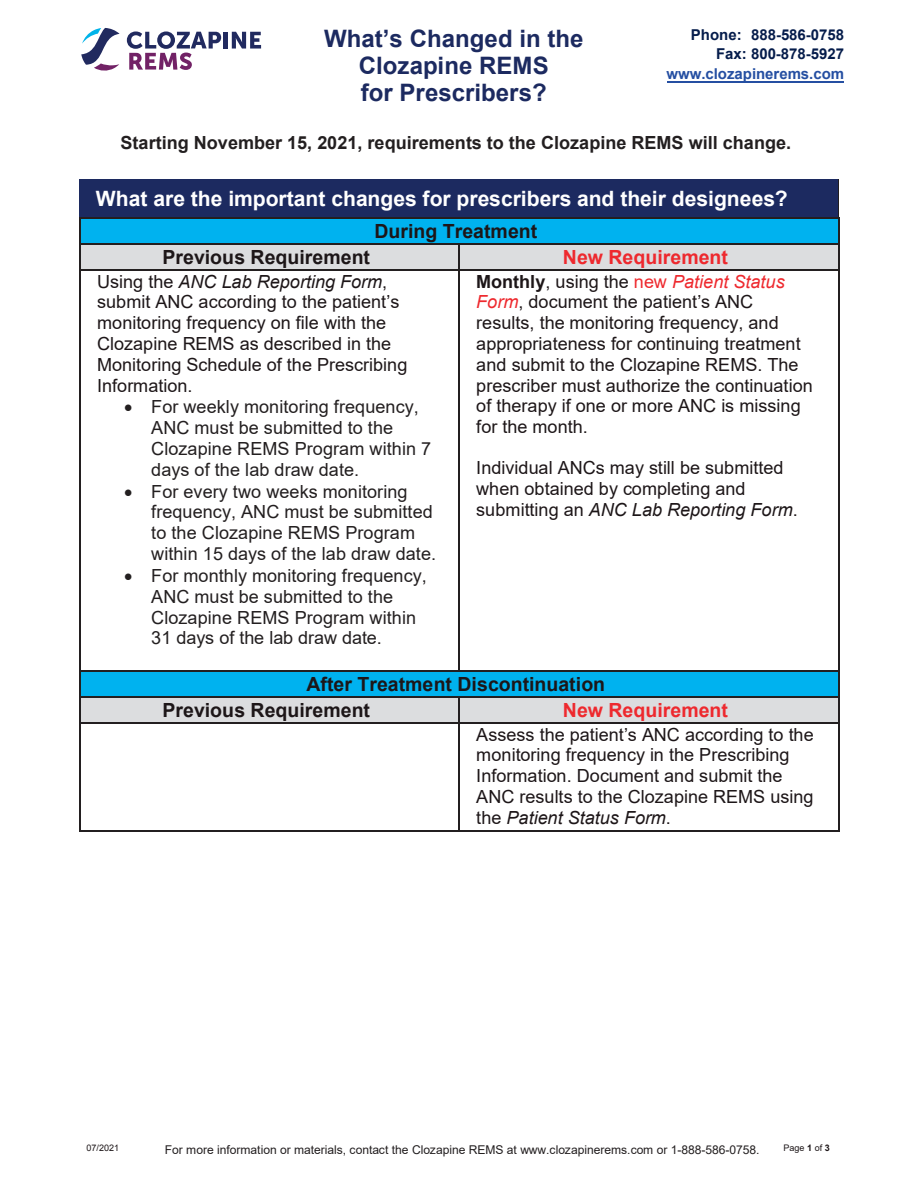
<style>
.page{position:relative;width:918px;height:1188px;background:#fff}
.page>*{position:absolute;margin:0;border:0;box-sizing:border-box;transform-origin:0 0}
.t1{font:700 24px/27.2px "Arial";color:#1c2a60;text-align:center}
.t2{font:700 21.15px "Arial";color:#fff}
.t3{font:700 19.5px/26px "Arial";color:#1d1618}
.t4{font:700 19.5px "Arial";color:#ee292e}
.t5{font:18px/20.7px "Arial";color:#1d1618}
.t6{font:18px/20.7px "Arial";letter-spacing:.005em;color:#231f20}
.t7{font:700 18px "Arial";color:#231f20}
.t8{font:700 15px/19.5px "Arial";color:#051c4b;text-align:right}
.t9{font:12.15px "Arial";letter-spacing:-.005em;color:#231f20}
.t10{font:9px "Arial";color:#1d1618}
.s1{color:#254fa2}
.s2{font-style:italic}
.s3{font-weight:700}
.s4{color:#ee292e}
.s5{font-style:italic;color:#ee292e}
</style>
<div class="page">
<hr style="left:224px;top:32px;width:4px;height:17px;background:#212a5f">
<svg style="left:232px;top:32px;width:29px;height:17px"></svg>
<svg style="left:127px;top:31px;width:94px;height:39px"></svg>
<svg style="left:81px;top:28px;width:39px;height:42px"></svg>
<hr style="left:685px;top:81px;width:165px;height:1px;background:#3854a4">
<div style="left:81px;top:179px;width:757px;height:38px;background:#1c2a60"></div>
<hr style="left:79px;top:179px;width:2px;height:38px;background:#1c2a60">
<hr style="left:838px;top:179px;width:1px;height:38px;background:#231f20">
<div style="left:81px;top:219px;width:757px;height:24px;background:#00b2ef"></div>
<hr style="left:81px;top:217px;width:757px;height:2px;background:#231f20">
<hr style="left:79px;top:219px;width:2px;height:24px;background:#231f20">
<div style="left:81px;top:245px;width:378px;height:24px;background:#dcdddf"></div>
<div style="left:460px;top:245px;width:378px;height:24px;background:#dcdddf"></div>
<hr style="left:81px;top:243px;width:378px;height:2px;background:#231f20">
<hr style="left:460px;top:243px;width:378px;height:2px;background:#231f20">
<hr style="left:79px;top:245px;width:2px;height:24px;background:#231f20">
<hr style="left:81px;top:269px;width:378px;height:2px;background:#231f20">
<svg style="left:459px;top:243px;width:1px;height:28px"></svg>
<hr style="left:460px;top:269px;width:378px;height:2px;background:#231f20">
<svg style="left:838px;top:217px;width:1px;height:54px"></svg>
<hr style="left:79px;top:271px;width:2px;height:399px;background:#231f20">
<hr style="left:459px;top:271px;width:1px;height:399px;background:#231f20">
<hr style="left:838px;top:271px;width:1px;height:399px;background:#231f20">
<div style="left:81px;top:672px;width:757px;height:24px;background:#00b2ef"></div>
<hr style="left:81px;top:670px;width:378px;height:1px;background:#231f20">
<hr style="left:460px;top:670px;width:378px;height:1px;background:#231f20">
<hr style="left:79px;top:671px;width:2px;height:25px;background:#231f20">
<div style="left:81px;top:698px;width:378px;height:24px;background:#dcdddf"></div>
<div style="left:460px;top:698px;width:378px;height:24px;background:#dcdddf"></div>
<hr style="left:81px;top:696px;width:378px;height:1px;background:#231f20">
<hr style="left:460px;top:696px;width:378px;height:1px;background:#231f20">
<hr style="left:79px;top:697px;width:2px;height:25px;background:#231f20">
<hr style="left:81px;top:722px;width:378px;height:2px;background:#231f20">
<svg style="left:459px;top:696px;width:1px;height:28px"></svg>
<hr style="left:460px;top:722px;width:378px;height:2px;background:#231f20">
<svg style="left:838px;top:670px;width:1px;height:54px"></svg>
<hr style="left:79px;top:724px;width:2px;height:107px;background:#231f20">
<hr style="left:81px;top:831px;width:378px;height:1px;background:#231f20">
<hr style="left:459px;top:724px;width:1px;height:107px;background:#231f20">
<hr style="left:460px;top:831px;width:378px;height:1px;background:#231f20">
<hr style="left:838px;top:724px;width:1px;height:107px;background:#231f20">
<hr style="left:667px;top:81px;width:177px;height:1px;background:#254fa2">
<div style="left:845px;top:76px;width:28px;height:11px;background:#fff"></div>
<p class="t8" style="left:667px;top:25px;width:179px">Phone: 888-586-0758<br>Fax: 800-878-5927 <span class="s1">ww</span><span class="s1">w</span><span class="s1">.clozapinerems.com</span></p>
<p class="t1" style="left:324px;top:25px;width:261px">What’s Changed in the<br>Clozapine REMS<br>for Prescribers?</p>
<p class="t7" style="left:121px;top:130px;width:672px">Starting November 15, 2021, requirements to the Clozapine REMS will change.</p>
<p class="t2" style="left:96px;top:183px;width:693px">What are the important changes for prescribers and their designees?</p>
<p class="t3" style="left:374px;top:218px;width:164px">During Treatment</p>
<p class="t3" style="left:163px;top:244px;width:209px">Previous Requirement</p>
<p class="t4" style="left:563px;top:243px;width:167px">New Requirement</p>
<p class="t5" style="left:97px;top:271px;width:312px">Using the <span class="s2">ANC Lab Reporting Form</span>, submit ANC according to the patient’s monitoring frequency on file with the<br>Clozapine REMS as described in the<br>Monitoring Schedule of the Prescribing<br>Information.</p>
<p class="t6" style="left:151px;top:397px;width:281px;text-indent:-27px">• For weekly monitoring frequency,<br>ANC must be submitted to the<br>Clozapine REMS Program within 7 days of the lab draw date.</p>
<p class="t6" style="left:151px;top:481px;width:286px;text-indent:-27px">• For every two weeks monitoring frequency, ANC must be submitted to the Clozapine REMS Program within 15 days of the lab draw date.</p>
<p class="t6" style="left:151px;top:565px;width:277px;text-indent:-27px">• For monthly monitoring frequency,<br>ANC must be submitted to the<br>Clozapine REMS Program within<br>31 days of the lab draw date.</p>
<p class="t5" style="left:476px;top:271px;width:338px"><span class="s3">Monthly</span>, using the <span class="s4">new</span> <span class="s5">Patient Status Form</span>, document the patient’s ANC results, the monitoring frequency, and appropriateness for continuing treatment and submit to the Clozapine REMS. The prescriber must authorize the continuation of therapy if one or more ANC is missing for the month.</p>
<p class="t5" style="left:476px;top:458px;width:323px">Individual ANCs may still be submitted when obtained by completing and submitting an <span class="s2">ANC Lab Reporting Form</span>.</p>
<p class="t3" style="left:163px;top:671px;width:444px;text-indent:144px">After Treatment Discontinuation<br>Previous Requirement</p>
<p class="t4" style="left:563px;top:696px;width:167px">New Requirement</p>
<p class="t5" style="left:476px;top:724px;width:339px">Assess the patient’s ANC according to the monitoring frequency in the Prescribing Information. Document and submit the ANC results to the Clozapine REMS using the <span class="s2">Patient Status Form</span>.</p>
<p class="t10" style="left:87px;top:1142px;width:34px">07/2021</p>
<p class="t9" style="left:165px;top:1141px;width:596px">For more information or materials, contact the Clozapine REMS at www.clozapinerems.com or 1-888-586-0758.</p>
<p class="t10" style="left:783px;top:1141px;width:48px">Page <span class="s3">1</span> of <span class="s3">3</span></p>
</div>
